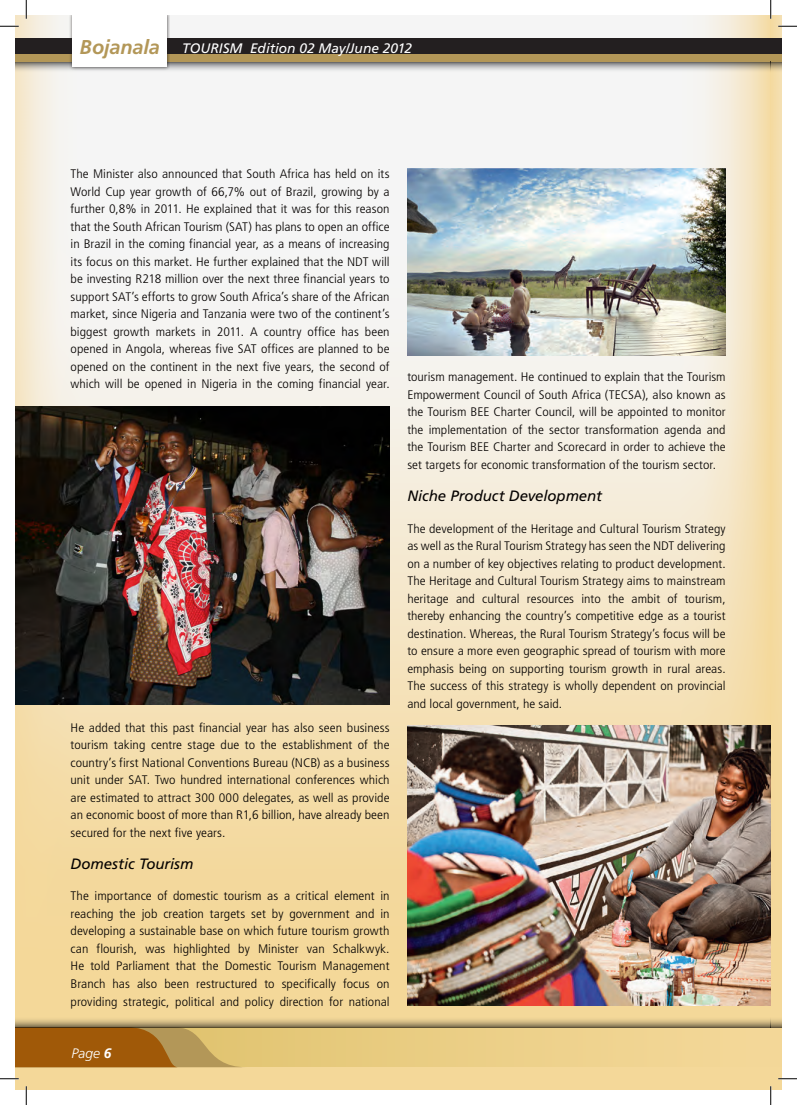
<style>
.page{position:relative;width:797px;height:1105px;background:#fff}
.page>*{position:absolute;margin:0;border:0;box-sizing:border-box;transform-origin:0 0}
.t1{font:italic 15px "Frutiger LT Std";letter-spacing:-.005em;color:#040100}
.t2{font:italic 13.75px "Frutiger LT Std";letter-spacing:-.005em;color:#fff}
.t3{font:italic 300 13.75px "Frutiger LT Std";color:#fff}
.t4{font:300 condensed 12.38px/17.5px "Frutiger LT Std";color:#040100;text-align:justify;scale:1.11 1}
.t5{font:300 condensed 12.38px/17.5px "Frutiger LT Std";color:#040100;text-align:justify;scale:1.12 1}
.s1{font-weight:700;font-size:20px;color:#b39758}
.s2{font-weight:700}
</style>
<div class="page">
<img style="left:16px;top:16px;width:765px;height:1073px">
<img style="left:16px;top:407px;width:373px;height:297px">
<img style="left:407px;top:726px;width:363px;height:280px">
<img style="left:407px;top:168px;width:318px;height:188px">
<svg style="left:16px;top:61px;width:754px;height:12px"></svg>
<div style="left:16px;top:39px;width:754px;height:18px;background:#231f20"></div>
<div style="left:16px;top:54px;width:754px;height:7px;background:#b39758"></div>
<div style="left:69px;top:16px;width:101px;height:55px;background:#231f20;opacity:.75"></div>
<div style="left:73px;top:16px;width:94px;height:51px;background:#fff"></div>
<div style="left:770px;top:39px;width:11px;height:18px;background:#231f20"></div>
<svg style="left:770px;top:61px;width:11px;height:12px"></svg>
<div style="left:770px;top:54px;width:11px;height:7px;background:#b39758"></div>
<svg style="left:247px;top:1027px;width:523px;height:40px;background:#e8cc86"></svg>
<svg style="left:16px;top:1027px;width:231px;height:40px;background:#ac7629"></svg>
<div style="left:770px;top:1027px;width:11px;height:40px;background:#f3d798"></div>
<svg style="left:770px;top:1016px;width:11px;height:11px"></svg>
<svg style="left:16px;top:1016px;width:754px;height:11px;background:#cab380"></svg>
<svg style="left:0;top:25px;width:19px;height:2px"></svg>
<svg style="left:778px;top:25px;width:19px;height:2px"></svg>
<svg style="left:0;top:1078px;width:19px;height:1px"></svg>
<svg style="left:778px;top:1078px;width:19px;height:1px"></svg>
<svg style="left:25px;top:0;width:2px;height:19px"></svg>
<svg style="left:25px;top:1086px;width:2px;height:19px"></svg>
<svg style="left:770px;top:0;width:1px;height:19px"></svg>
<svg style="left:770px;top:1086px;width:1px;height:19px"></svg>
<p class="t2" style="left:80px;top:40px;width:334px"><span class="s1">Bojanala</span> TOURISM Edition 02 May/June 2012</p>
<p class="t4" style="left:71px;top:165px;width:289px">The Minister also announced that South Africa has held on its World Cup year growth of 66,7% out of Brazil, growing by a further 0,8% in 2011. He explained that it was for this reason that the South African Tourism (SAT) has plans to open an office in Brazil in the coming financial year, as a means of increasing its focus on this market. He further explained that the NDT will be investing R218 million over the next three financial years to support SAT’s efforts to grow South Africa’s share of the African market, since Nigeria and Tanzania were two of the continent’s biggest growth markets in 2011. A country office has been opened in Angola, whereas five SAT offices are planned to be opened on the continent in the next five years, the second of which will be opened in Nigeria in the coming financial year.</p>
<p class="t5" style="left:71px;top:719px;width:286px">He added that this past financial year has also seen business tourism taking centre stage due to the establishment of the country’s first National Conventions Bureau (NCB) as a business unit under SAT. Two hundred international conferences which are estimated to attract 300 000 delegates, as well as provide an economic boost of more than R1,6 billion, have already been secured for the next five years.</p>
<p class="t1" style="left:71px;top:855px;width:124px">Domestic Tourism</p>
<p class="t5" style="left:71px;top:888px;width:286px">The importance of domestic tourism as a critical element in reaching the job creation targets set by government and in developing a sustainable base on which future tourism growth can flourish, was highlighted by Minister van Schalkwyk.<br>He told Parliament that the Domestic Tourism Management Branch has also been restructured to specifically focus on providing strategic, political and policy direction for national</p>
<p class="t3" style="left:72px;top:1045px;width:41px">Page <span class="s2">6</span></p>
<p class="t4" style="left:407px;top:369px;width:288px">tourism management. He continued to explain that the Tourism Empowerment Council of South Africa (TECSA), also known as the Tourism BEE Charter Council, will be appointed to monitor the implementation of the sector transformation agenda and the Tourism BEE Charter and Scorecard in order to achieve the set targets for economic transformation of the tourism sector.</p>
<p class="t1" style="left:407px;top:487px;width:196px">Niche Product Development</p>
<p class="t4" style="left:407px;top:520px;width:288px">The development of the Heritage and Cultural Tourism Strategy as well as the Rural Tourism Strategy has seen the NDT delivering on a number of key objectives relating to product development.<br>The Heritage and Cultural Tourism Strategy aims to mainstream heritage and cultural resources into the ambit of tourism, thereby enhancing the country’s competitive edge as a tourist destination. Whereas, the Rural Tourism Strategy’s focus will be to ensure a more even geographic spread of tourism with more emphasis being on supporting tourism growth in rural areas.<br>The success of this strategy is wholly dependent on provincial and local government, he said.</p>
</div>
